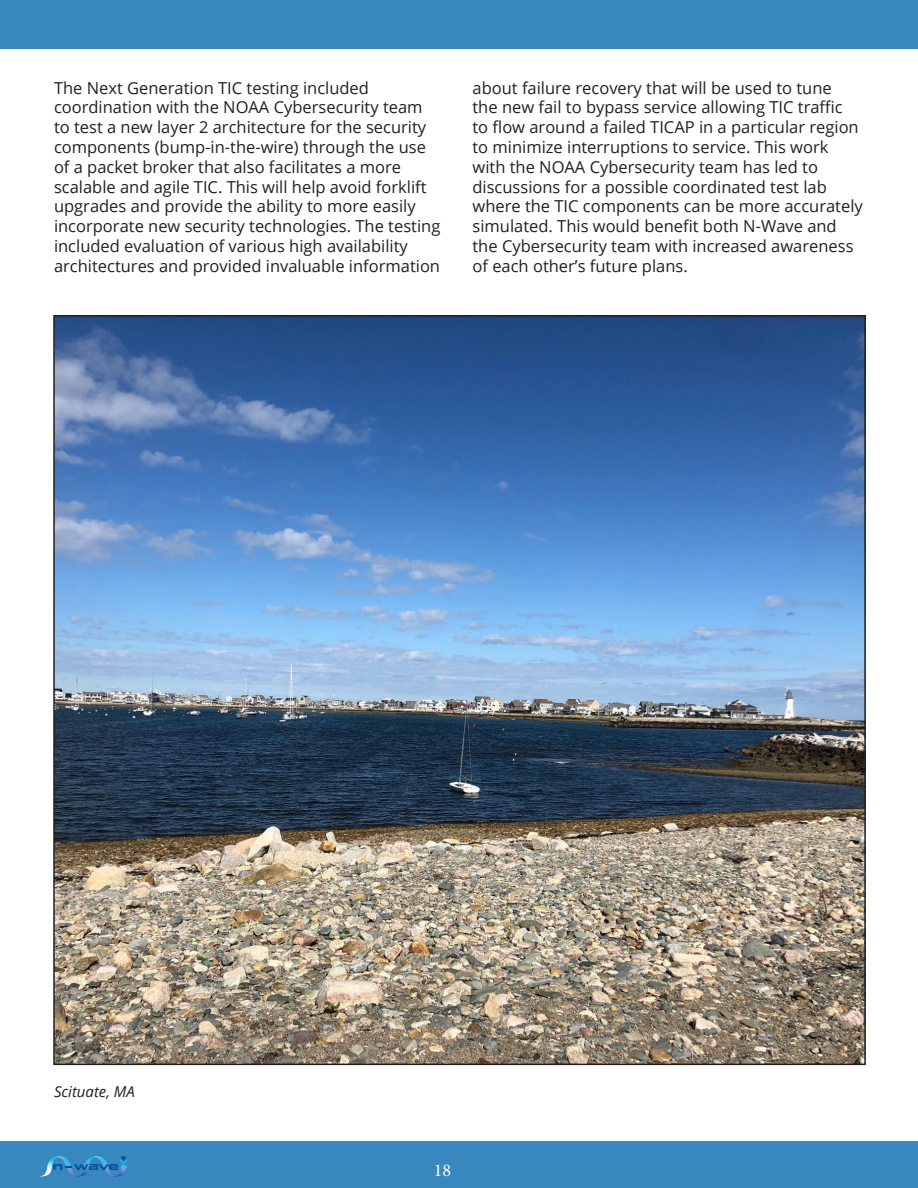
<style>
.page{position:relative;width:918px;height:1188px;background:#fff}
.page>*{position:absolute;margin:0;border:0;box-sizing:border-box;transform-origin:0 0}
.t1{font:18px "Minion Pro";color:#fff}
.Newsletter_Body_-_Op{font:16.5px/19.8px "Open Sans";color:#231f20}
.Newsletter_Body_-_Ca{font:italic 15px "Open Sans";color:#231f20}
</style>
<div class="page">
<div style="left:0;top:0;width:918px;height:49px;background:#3887bf"></div>
<div style="left:0;top:1141px;width:918px;height:47px;background:#3887bf"></div>
<svg style="left:40px;top:1156px;width:88px;height:21px"></svg>
<img style="left:56px;top:318px;width:807px;height:744px">
<p class="Newsletter_Body_-_Op" style="left:54px;top:77px;width:388px">The Next Generation TIC testing included coordination with the NOAA Cybersecurity team to test a new layer 2 architecture for the security components (bump-in-the-wire) through the use of a packet broker that also facilitates a more scalable and agile TIC. This will help avoid forklift upgrades and provide the ability to more easily incorporate new security technologies. The testing included evaluation of various high availability architectures and provided invaluable information</p>
<p class="Newsletter_Body_-_Op" style="left:472px;top:77px;width:392px">about failure recovery that will be used to tune<br>the new fail to bypass service allowing TIC traffic<br>to flow around a failed TICAP in a particular region to minimize interruptions to service. This work with the NOAA Cybersecurity team has led to discussions for a possible coordinated test lab where the TIC components can be more accurately simulated. This would benefit both N-Wave and the Cybersecurity team with increased awareness of each other’s future plans.</p>
<p class="Newsletter_Body_-_Ca" style="left:54px;top:1081px;width:82px">Scituate, MA</p>
<p class="t1" style="left:434px;top:1158px;width:19px">18</p>
</div>
